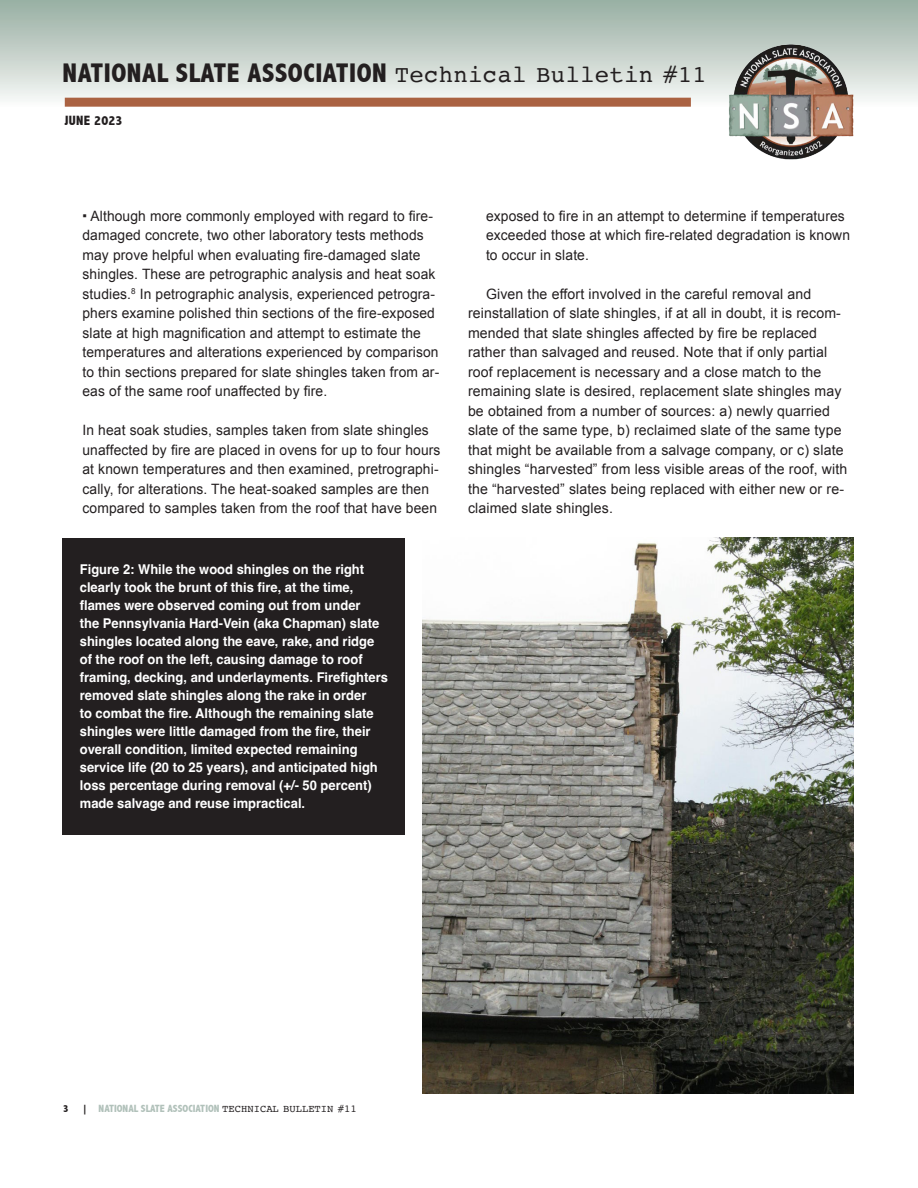
<style>
.page{position:relative;width:918px;height:1188px;background:#fff}
.page>*{position:absolute;margin:0;border:0;box-sizing:border-box;transform-origin:0 0}
.t1{font:800 condensed 27px "Abadi";letter-spacing:.02em;color:#231f20}
.slate_body_copy_bull{font:14.25px/19.5px "Arial";letter-spacing:.01em;color:#231f20}
.slate_body_copy{font:14.25px/19.5px "Arial";letter-spacing:.01em;color:#231f20}
.slate_captions{font:700 13.5px/18px "Helvetica";color:#fff;scale:.96 1}
.t2{font:800 condensed 13.5px "Abadi";letter-spacing:.02em;color:#231f20}
.t3{font:800 condensed 10.5px "Abadi";color:#b1c1ba}
.t4{font:800 condensed 10.5px "Abadi";color:#231f20}
.s1{font-family:"Courier";font-weight:400;font-stretch:normal;font-size:24px}
.s2{font-weight:900}
.s3{color:#231f20}
.s4{font-family:"Courier";font-weight:400;font-stretch:normal;color:#231f20}
</style>
<div class="page">
<div style="left:0;top:0;width:918px;height:107px;background:linear-gradient(to bottom,#96ada1,#f9faf9)"></div>
<img style="left:724px;top:42px;width:133px;height:118px">
<div style="left:65px;top:98px;width:626px;height:9px;background:#aa6242"></div>
<div style="left:63px;top:538px;width:342px;height:297px;background:#231f20"></div>
<img style="left:423px;top:538px;width:431px;height:555px">
<h1 class="t1" style="left:63px;top:57px;width:646px">NATIONAL SLATE ASSOCIATION <span class="s1">Technical Bulletin #11</span></h1>
<p class="t2" style="left:64px;top:113px;width:60px">JUNE 2023</p>
<p class="slate_body_copy_bull" style="left:82px;top:206px;width:358px"><span class="s2">·</span> Although more commonly employed with regard to fire&shy;damaged concrete, two other laboratory tests methods may prove helpful when evaluating fire-damaged slate shingles. These are petrographic analysis and heat soak studies.<sup>8</sup> In petrographic analysis, experienced petrogra&shy;phers examine polished thin sections of the fire-exposed slate at high magnification and attempt to estimate the temperatures and alterations experienced by comparison to thin sections prepared for slate shingles taken from ar&shy;eas of the same roof unaffected by fire.</p>
<p class="slate_body_copy_bull" style="left:82px;top:421px;width:359px">In heat soak studies, samples taken from slate shingles unaffected by fire are placed in ovens for up to four hours at known temperatures and then examined, pretrographi&shy;cally, for alterations. The heat-soaked samples are then compared to samples taken from the roof that have been</p>
<p class="slate_captions" style="left:80px;top:562px;width:322px">Figure 2: While the wood shingles on the right clearly took the brunt of this fire, at the time, flames were observed coming out from under<br>the Pennsylvania Hard-Vein (aka Chapman) slate shingles located along the eave, rake, and ridge of the roof on the left, causing damage to roof framing, decking, and underlayments. Firefighters removed slate shingles along the rake in order<br>to combat the fire. Although the remaining slate shingles were little damaged from the fire, their overall condition, limited expected remaining service life (20 to 25 years), and anticipated high loss percentage during removal (+/- 50 percent) made salvage and reuse impractical.</p>
<p class="slate_body_copy_bull" style="left:486px;top:206px;width:366px">exposed to fire in an attempt to determine if temperatures exceeded those at which fire-related degradation is known to occur in slate.</p>
<p class="slate_body_copy" style="left:468px;top:284px;width:381px;text-indent:18px">Given the effort involved in the careful removal and reinstallation of slate shingles, if at all in doubt, it is recom&shy;mended that slate shingles affected by fire be replaced rather than salvaged and reused. Note that if only partial roof replacement is necessary and a close match to the remaining slate is desired, replacement slate shingles may be obtained from a number of sources: a) newly quarried slate of the same type, b) reclaimed slate of the same type that might be available from a salvage company, or c) slate shingles “harvested” from less visible areas of the roof, with the “harvested” slates being replaced with either new or re&shy;claimed slate shingles.</p>
<p class="t4" style="left:63px;top:1102px;width:7px">3</p>
<p class="t3" style="left:82px;top:1102px;width:276px"><span class="s3">|</span> NATIONAL SLATE ASSOCIATION <span class="s4">TECHNICAL BULLETIN #11</span></p>
</div>
